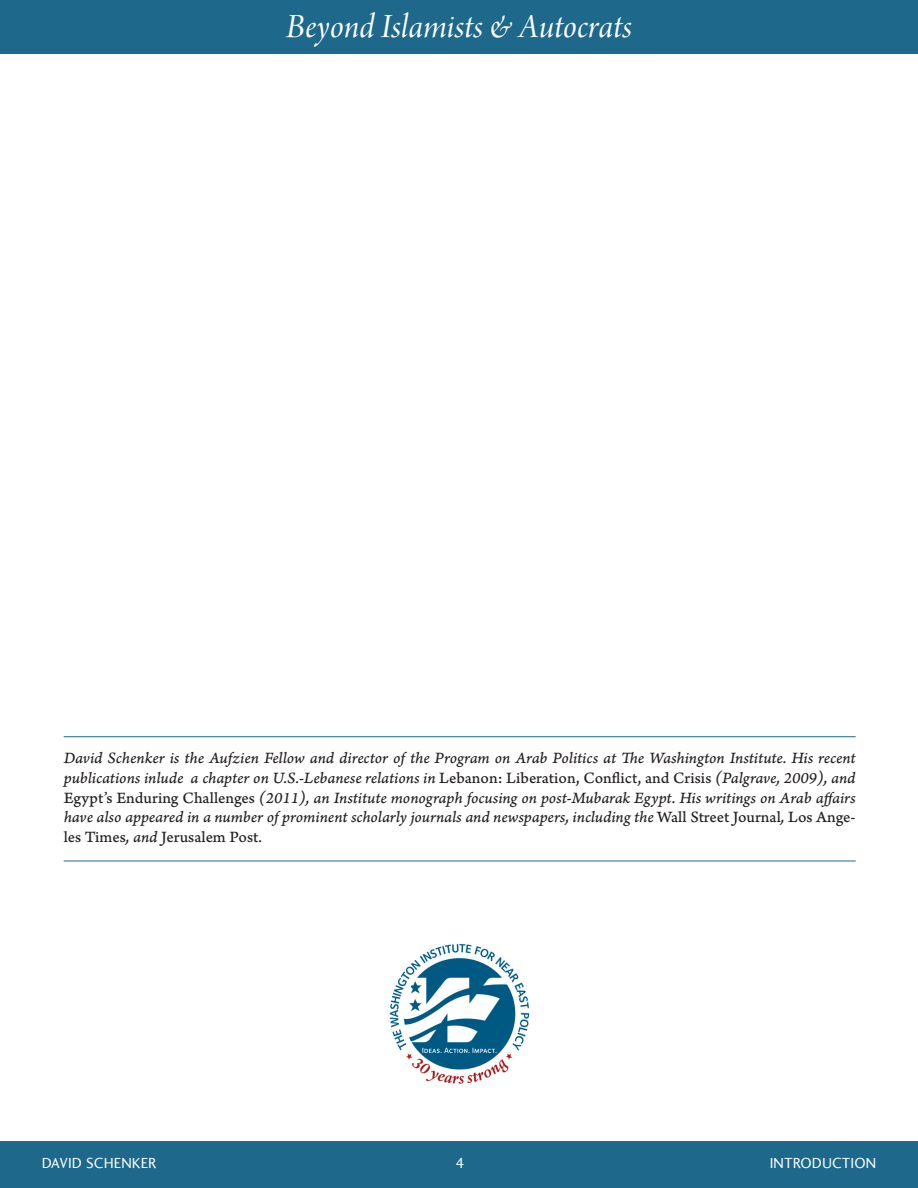
<style>
.page{position:relative;width:918px;height:1188px;background:#fff}
.page>*{position:absolute;margin:0;border:0;box-sizing:border-box;transform-origin:0 0}
.t1{font:36px "Arno Pro Italic Display";letter-spacing:.005em;color:#fff}
.t2{font:16.5px/19.8px "Arno Pro Italic Caption";letter-spacing:-.005em;color:#231f20;text-align:justify}
.t3{font:16.5px "Arno Pro Caption";color:#231f20}
.t4{font:15px "Charlotte Sans Book Plain";letter-spacing:.01em;color:#fff}
.s1{font-family:"Arno Pro Caption"}
.s2{font-family:"Arno Pro Italic Caption"}
</style>
<div class="page">
<div style="left:0;top:0;width:918px;height:54px;background:#1e698b"></div>
<div style="left:0;top:1141px;width:918px;height:47px;background:#1e698b"></div>
<hr style="left:64px;top:861px;width:792px;height:1px;background:#1e698b">
<hr style="left:64px;top:736px;width:792px;height:1px;background:#1e698b">
<img style="left:389px;top:943px;width:141px;height:141px">
<h1 class="t1" style="left:286px;top:6px;width:347px">Beyond Islamists &amp; Autocrats</h1>
<p class="t2" style="left:64px;top:749px;width:794px">David Schenker is the Aufzien Fellow and director of the Program on Arab Politics at The Washington Institute. His recent publications inlude a chapter on U.S.-Lebanese relations in <span class="s1">Lebanon: Liberation, Conflict, and Crisis</span> (Palgrave, 2009), and <span class="s1">Egypt’s Enduring Challenges</span> (2011), an Institute monograph focusing on post-Mubarak Egypt. His writings on Arab affairs have also appeared in a number of prominent scholarly journals and newspapers, including the <span class="s1">Wall Street Journal</span>, <span class="s1">Los Ange-</span></p>
<p class="t3" style="left:64px;top:827px;width:200px">les Times<span class="s2">, and</span> Jerusalem Post<span class="s2">.</span></p>
<p class="t4" style="left:42px;top:1155px;width:116px">DAVID SCHENKER</p>
<p class="t4" style="left:456px;top:1155px;width:11px">4</p>
<p class="t4" style="left:770px;top:1155px;width:108px">INTRODUCTION</p>
</div>
